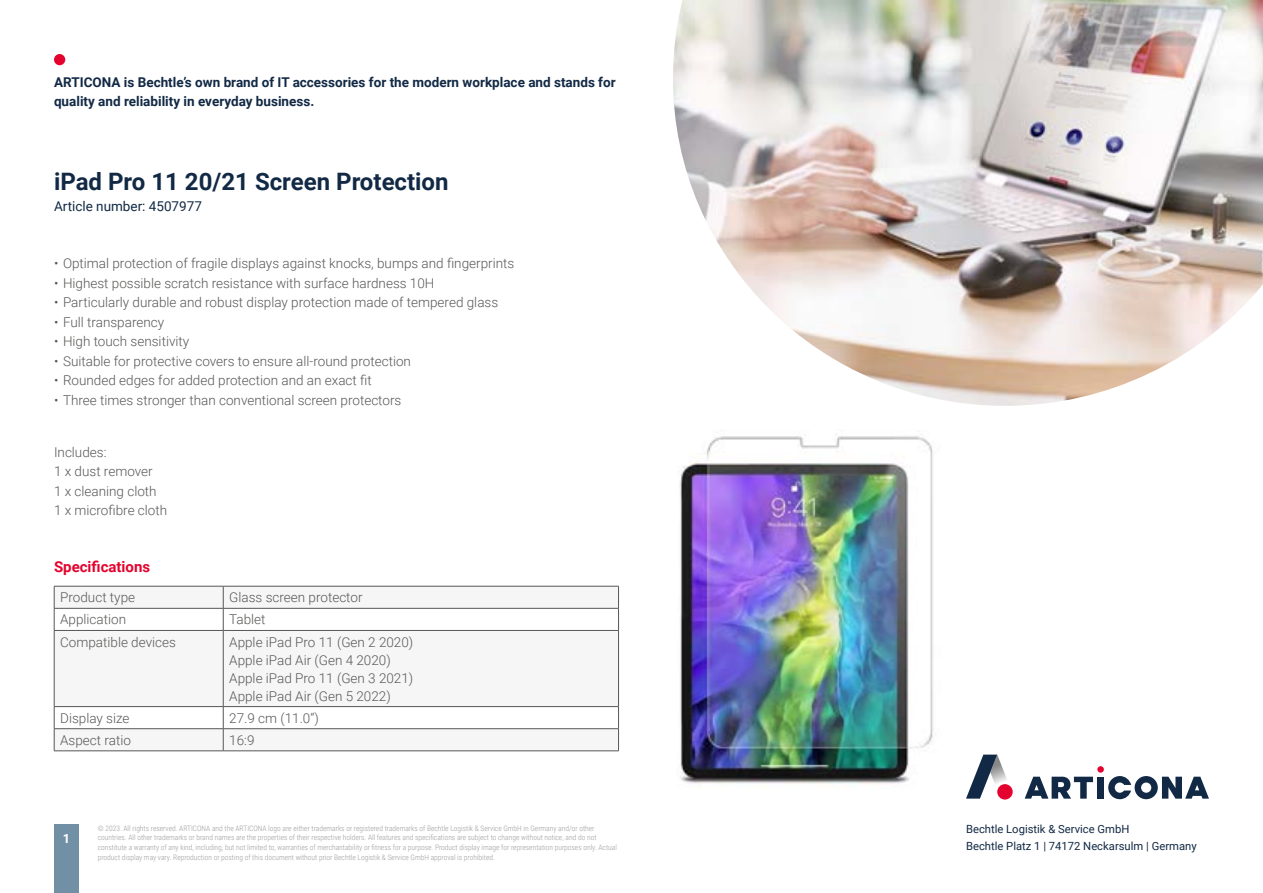
<style>
.page{position:relative;width:1263px;height:893px;background:#fff}
.page>*{position:absolute;margin:0;border:0;box-sizing:border-box;transform-origin:0 0}
.t1{font:700 24px "Roboto";color:#122945}
.t2{font:700 15px "Roboto";color:#e4032e}
.t3{font:300 13.5px/19.5px "Roboto";color:#575756}
.t4{font:700 13.5px/19.5px "Roboto";color:#122945}
.t5{font:13.5px "Roboto";color:#122945}
.t6{font:700 12.75px "Roboto";color:#fff}
.t7{font:11.25px/16.5px "Roboto";color:#122945}
.t8{font:300 7.5px/9.8px "Roboto Condensed";color:#9d9d9c}
</style>
<div class="page">
<div style="left:54px;top:825px;width:25px;height:68px;background:#7190a6"></div>
<div style="left:54px;top:54px;width:11px;height:11px;background:#e4032e;border-radius:50%"></div>
<div style="left:1097px;top:766px;width:7px;height:7px;background:#e4032e;border-radius:50%"></div>
<svg style="left:1025px;top:777px;width:68px;height:22px"></svg>
<div style="left:1097px;top:777px;width:7px;height:22px;background:#122945"></div>
<svg style="left:1108px;top:776px;width:101px;height:23px"></svg>
<svg style="left:966px;top:755px;width:47px;height:44px"></svg>
<div style="left:997px;top:784px;width:16px;height:15px;background:#e4032e;border-radius:50%"></div>
<img style="left:673px;top:0;width:590px;height:406px">
<img style="left:680px;top:434px;width:254px;height:354px">
<svg style="left:55px;top:631px;width:563px;height:120px;fill:#f6f6f6"></svg>
<svg style="left:54px;top:586px;width:565px;height:44px"></svg>
<hr style="left:54px;top:630px;width:169px;height:1px;background:#575756">
<hr style="left:54px;top:631px;width:1px;height:75px;background:#575756">
<hr style="left:223px;top:630px;width:396px;height:1px;background:#575756">
<hr style="left:223px;top:631px;width:1px;height:75px;background:#575756">
<hr style="left:618px;top:631px;width:1px;height:75px;background:#575756">
<hr style="left:54px;top:706px;width:169px;height:1px;background:#575756">
<hr style="left:223px;top:706px;width:396px;height:1px;background:#575756">
<hr style="left:54px;top:728px;width:169px;height:1px;background:#575756">
<svg style="left:54px;top:707px;width:1px;height:44px"></svg>
<hr style="left:223px;top:728px;width:396px;height:1px;background:#575756">
<svg style="left:223px;top:707px;width:1px;height:44px"></svg>
<svg style="left:618px;top:707px;width:1px;height:44px"></svg>
<hr style="left:54px;top:751px;width:169px;height:1px;background:#575756">
<hr style="left:223px;top:751px;width:396px;height:1px;background:#575756">
<p class="t4" style="left:54px;top:72px;width:563px">ARTICONA is Bechtle’s own brand of IT accessories for the modern workplace and stands for quality and reliability in everyday business.</p>
<h1 class="t1" style="left:54px;top:165px;width:396px">iPad Pro 11 20/21 Screen Protection</h1>
<p class="t5" style="left:54px;top:197px;width:149px">Article number: 4507977</p>
<p class="t3" style="left:54px;top:253px;width:462px">• Optimal protection of fragile displays against knocks, bumps and fingerprints</p>
<p class="t3" style="left:54px;top:273px;width:382px">• Highest possible scratch resistance with surface hardness 10H</p>
<p class="t3" style="left:54px;top:292px;width:446px">• Particularly durable and robust display protection made of tempered glass</p>
<p class="t3" style="left:54px;top:312px;width:112px">• Full transparency</p>
<p class="t3" style="left:54px;top:331px;width:137px">• High touch sensitivity</p>
<p class="t3" style="left:54px;top:351px;width:358px">• Suitable for protective covers to ensure all-round protection</p>
<p class="t3" style="left:54px;top:370px;width:319px">• Rounded edges for added protection and an exact fit</p>
<p class="t3" style="left:54px;top:390px;width:349px">• Three times stronger than conventional screen protectors</p>
<p class="t3" style="left:54px;top:442px;width:115px">Includes:<br>1 x dust remover<br>1 x cleaning cloth<br>1 x microfibre cloth</p>
<p class="t2" style="left:54px;top:556px;width:98px">Specifications</p>
<p class="t3" style="left:60px;top:587px;width:76px">Product type</p>
<p class="t3" style="left:229px;top:587px;width:135px">Glass screen protector</p>
<p class="t3" style="left:60px;top:609px;width:67px">Application</p>
<p class="t3" style="left:229px;top:609px;width:38px">Tablet</p>
<p class="t3" style="left:60px;top:631px;width:117px">Compatible devices</p>
<p class="t3" style="left:229px;top:632px;width:186px;line-height:18px">Apple iPad Pro 11 (Gen 2 2020)<br>Apple iPad Air (Gen 4 2020)<br>Apple iPad Pro 11 (Gen 3 2021)<br>Apple iPad Air (Gen 5 2022)</p>
<p class="t3" style="left:60px;top:708px;width:71px">Display size</p>
<p class="t3" style="left:229px;top:708px;width:91px">27.9 cm (11.0“)</p>
<p class="t3" style="left:60px;top:730px;width:72px">Aspect ratio</p>
<p class="t3" style="left:229px;top:730px;width:27px">16:9</p>
<p class="t8" style="left:98px;top:823px;width:521px">© 2023. All rights reserved. ARTICONA and the ARTICONA logo are either trademarks or registered trademarks of Bechtle Logistik &amp; Service GmbH in Germany and/or other countries. All other trademarks or brand names are the properties of their respective holders. All features and specifications are subject to change without notice, and do not constitute a warranty of any kind, including, but not limited to, warranties of merchantability or fitness for a purpose. Product display image for representation purposes only. Actual product display may vary. Reproduction or posting of this document without prior Bechtle Logistik &amp; Service GmbH approval is prohibited.</p>
<p class="t6" style="left:63px;top:829px;width:9px">1</p>
<p class="t7" style="left:966px;top:821px;width:232px">Bechtle Logistik &amp; Service GmbH<br>Bechtle Platz 1 | 74172 Neckarsulm | Germany</p>
</div>
